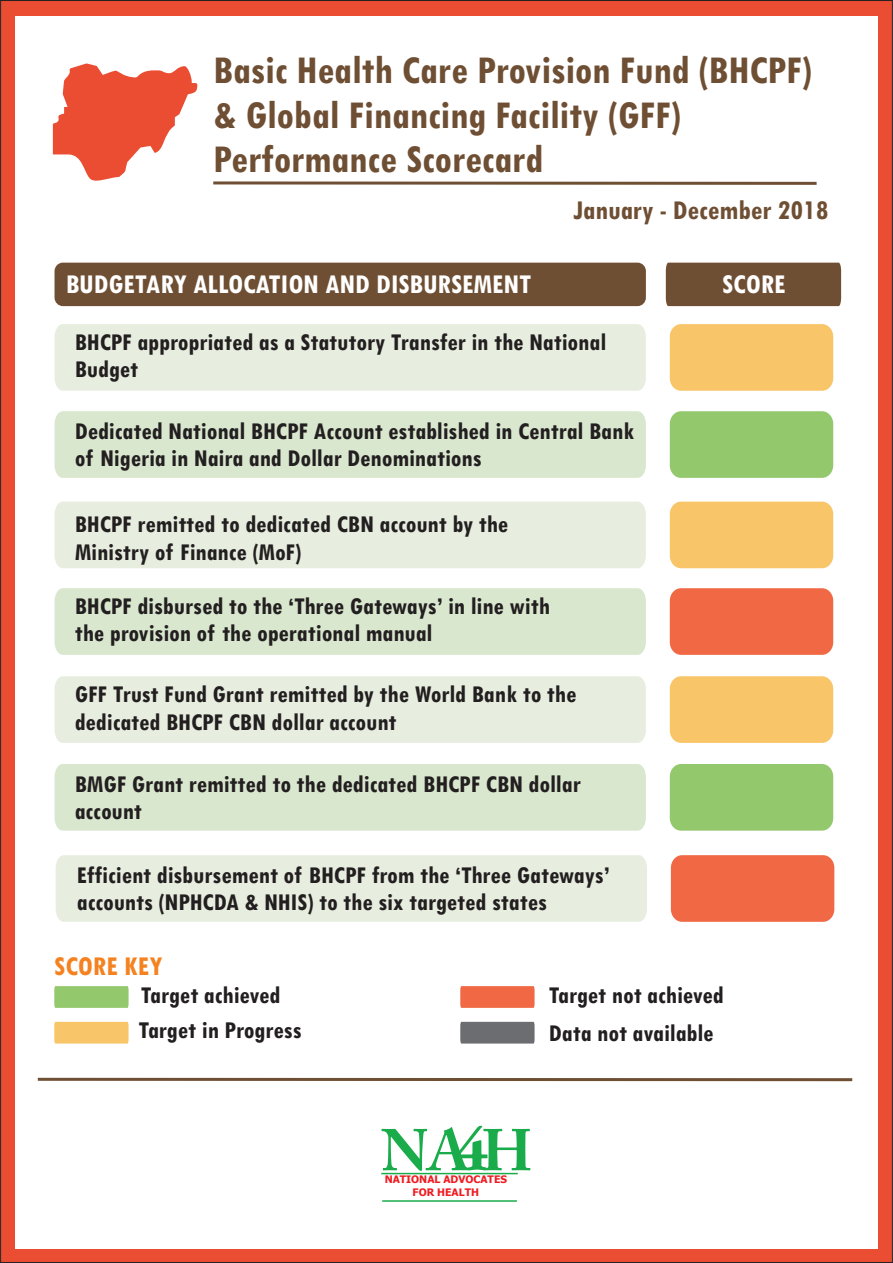
<style>
.page{position:relative;width:893px;height:1263px;background:#eb4d32}
.page>*{position:absolute;margin:0;border:0;box-sizing:border-box;transform-origin:0 0}
.t1{font:700 59.7px "Amethyst";color:#1aac4b}
.t2{font:700 58.2px "Adobe Caslon Pro";color:#1aac4b}
.t3{font:700 condensed 41.7px/44.5px "Tw Cen";color:#6f4f34}
.t4{font:700 condensed 28.8px "Tw Cen";color:#fff}
.t5{font:700 condensed 28.8px "Tw Cen";color:#6f4f34}
.t6{font:700 condensed 28.8px "Tw Cen";color:#f58220}
.t7{font:700 condensed 25.65px "Tw Cen";color:#231f20}
.t8{font:700 condensed 25.5px/27.3px "Tw Cen";color:#231f20}
.t9{font:700 10.35px/12.6px "Tahoma";color:#ee1d23;text-align:center}
</style>
<div class="page">
<div style="left:15px;top:16px;width:863px;height:1233px;background:#fff"></div>
<div style="left:55px;top:263px;width:591px;height:43px;background:#6f4f34;border-radius:8px"></div>
<div style="left:666px;top:263px;width:175px;height:43px;background:#6f4f34"></div>
<svg style="left:54px;top:986px;width:75px;height:22px;background:#96c970"></svg>
<div style="left:54px;top:1022px;width:75px;height:21px;background:#f9c569"></div>
<svg style="left:460px;top:986px;width:75px;height:22px;background:#f06c48"></svg>
<div style="left:460px;top:1022px;width:75px;height:21px;background:#6c6d70"></div>
<div style="left:56px;top:855px;width:591px;height:67px;background:#e7eedf"></div>
<div style="left:55px;top:764px;width:591px;height:67px;background:#d8e7ce"></div>
<div style="left:55px;top:676px;width:591px;height:67px;background:#e7eedf"></div>
<div style="left:55px;top:588px;width:591px;height:67px;background:#d8e7ce"></div>
<div style="left:55px;top:502px;width:591px;height:66px;background:#e7eedf"></div>
<div style="left:55px;top:411px;width:591px;height:67px;background:#d8e7ce"></div>
<div style="left:55px;top:324px;width:591px;height:67px;background:#e7eedf"></div>
<svg style="left:52px;top:63px;width:146px;height:118px"></svg>
<svg style="left:213px;top:181px;width:604px;height:4px;background:#927a66"></svg>
<hr style="left:38px;top:1078px;width:814px;height:3px;background:#6f4f34">
<div style="left:670px;top:324px;width:163px;height:67px;background:#f9c569;border-radius:12px"></div>
<div style="left:670px;top:411px;width:163px;height:67px;background:#94c86d"></div>
<div style="left:670px;top:502px;width:163px;height:66px;background:#f9c569"></div>
<div style="left:670px;top:588px;width:163px;height:67px;background:#f06944"></div>
<div style="left:670px;top:676px;width:163px;height:67px;background:#f9c569"></div>
<div style="left:670px;top:764px;width:163px;height:67px;background:#94c86d"></div>
<div style="left:671px;top:855px;width:163px;height:67px;background:#f06944"></div>
<hr style="left:381px;top:1173px;width:137px;height:1px;background:#1aac4b">
<hr style="left:382px;top:1200px;width:135px;height:2px;background:#1aac4b">
<h3 class="t3" style="left:213px;top:51px;width:600px">Basic Health Care Provision Fund (BHCPF) &amp; Global Financing Facility (GFF)<br>Performance Scorecard</h3>
<p class="t5" style="left:573px;top:200px;width:257px">January - December 2018</p>
<p class="t4" style="left:66px;top:274px;width:467px">BUDGETARY ALLOCATION AND DISBURSEMENT</p>
<p class="t8" style="left:75px;top:330px;width:533px">BHCPF appropriated as a Statutory Transfer in the National<br>Budget</p>
<p class="t8" style="left:75px;top:419px;width:561px">Dedicated National BHCPF Account established in Central Bank of Nigeria in Naira and Dollar Denominations</p>
<p class="t8" style="left:75px;top:513px;width:435px">BHCPF remitted to dedicated CBN account by the<br>Ministry of Finance (MoF)</p>
<p class="t8" style="left:75px;top:594px;width:477px">BHCPF disbursed to the ‘Three Gateways’ in line with the provision of the operational manual</p>
<p class="t8" style="left:75px;top:683px;width:503px">GFF Trust Fund Grant remitted by the World Bank to the dedicated BHCPF CBN dollar account</p>
<p class="t8" style="left:75px;top:772px;width:507px">BMGF Grant remitted to the dedicated BHCPF CBN dollar account</p>
<p class="t8" style="left:77px;top:863px;width:534px">Efficient disbursement of BHCPF from the ‘Three Gateways’ accounts (NPHCDA &amp; NHIS) to the six targeted states</p>
<p class="t6" style="left:54px;top:956px;width:110px">SCORE KEY</p>
<p class="t4" style="left:722px;top:274px;width:65px">SCORE</p>
<p class="t8" style="left:141px;top:983px;width:141px">Target achieved</p>
<p class="t8" style="left:549px;top:978px;width:176px;line-height:38px">Target not achieved<br>Data not available</p>
<p class="t7" style="left:139px;top:1021px;width:164px">Target in Progress</p>
<h1 class="t1" style="left:455px;top:1122px;width:35px">4</h1>
<h2 class="t2" style="left:381px;top:1127px;width:152px">NA H</h2>
<p class="t9" style="left:385px;top:1174px;width:124px">NATIONAL ADVOCATES<br>FOR HEALTH</p>
</div>
